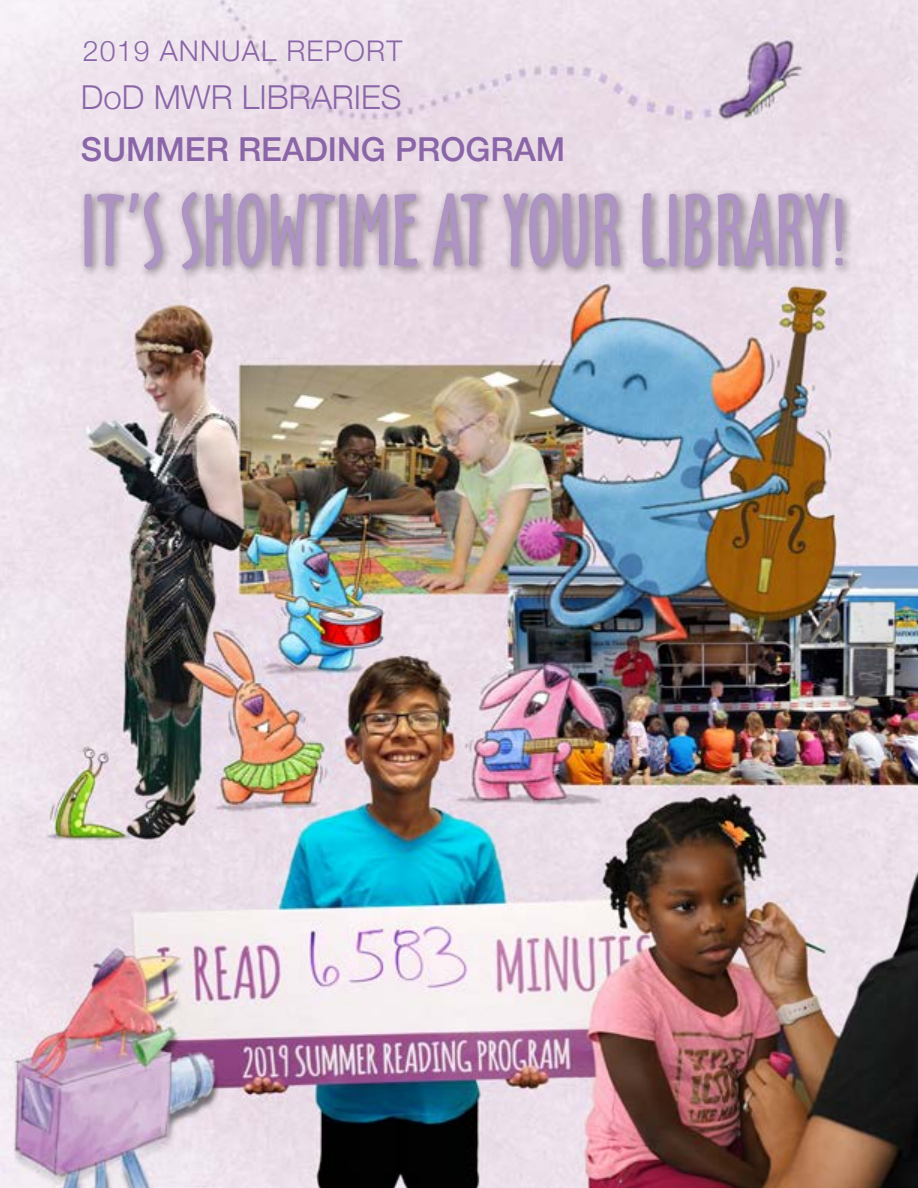
<style>
.page{position:relative;width:918px;height:1188px;background:#fff}
.page>*{position:absolute;margin:0;border:0;box-sizing:border-box;transform-origin:0 0}
.t1{font:600 94.5px "Oz Handicraft";color:#ad94c2}
.t2{font:500 33px "Helvetica Neue";color:#8a66a8}
.t3{font:300 33px "Helvetica Neue";color:#8a66a8}
.t4{font:300 28.5px "Helvetica Neue";letter-spacing:.04em;color:#8a66a8}
</style>
<div class="page">
<img style="left:0;top:0;width:918px;height:1188px">
<div style="left:78px;top:187px;width:776px;height:93px;background:#000;opacity:.4"></div>
<p class="t4" style="left:83px;top:27px;width:321px">2019 ANNUAL REPORT</p>
<p class="t3" style="left:81px;top:70px;width:322px">DoD MWR LIBRARIES</p>
<p class="t2" style="left:81px;top:123px;width:486px">SUMMER READING PROGRAM</p>
<p class="t1" style="left:80px;top:169px;width:769px">IT’S SHOWTIME AT YOUR LIBRARY!</p>
</div>
